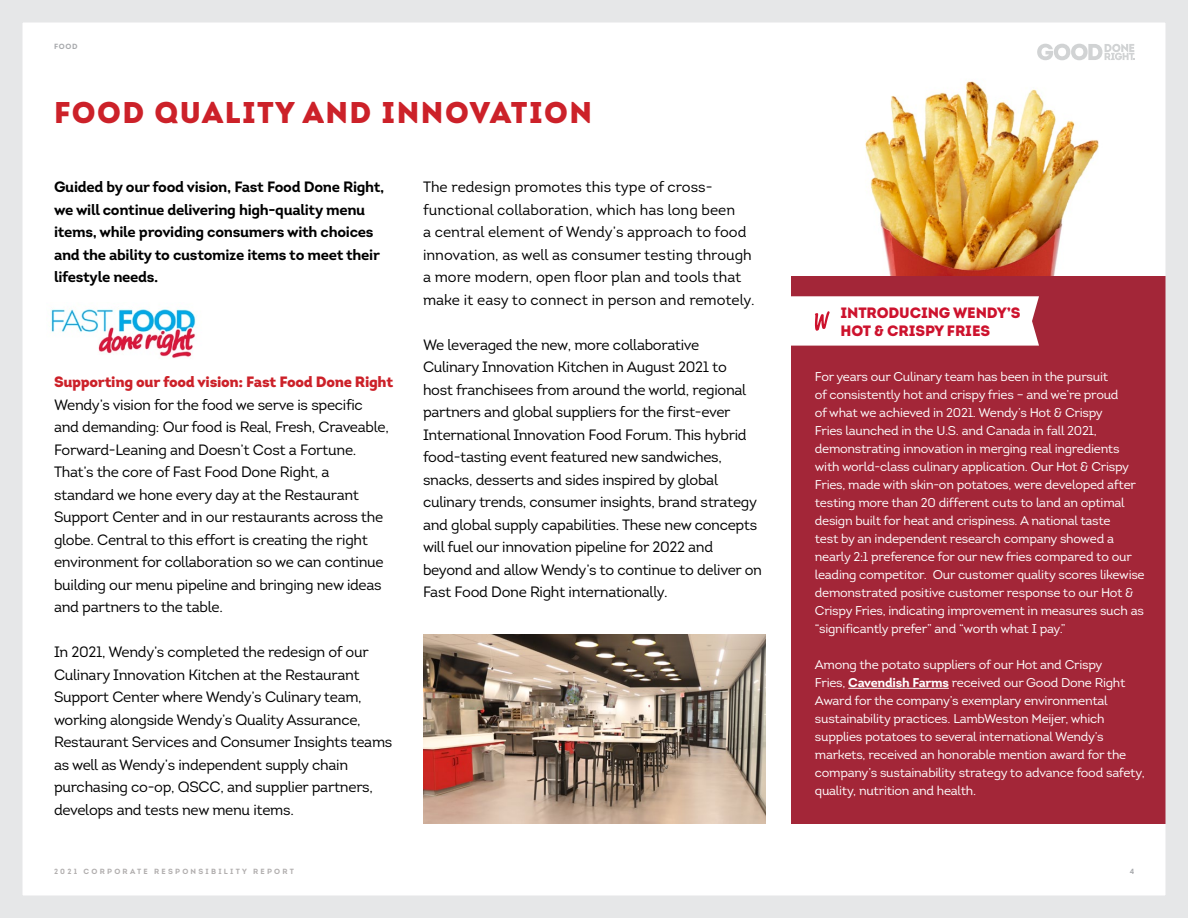
<style>
.page{position:relative;width:1188px;height:918px;background:#fff}
.page>*{position:absolute;margin:0;border:0;box-sizing:border-box;transform-origin:0 0}
.t1{font:900 30px "Intro";letter-spacing:.05em;color:#cc2129}
.t2{font:15px/22.5px "Intro";letter-spacing:-.02em;color:#000}
.t3{font:15px/22.5px "Intro";color:#000}
.t4{font:700 15px/22.5px "Intro";letter-spacing:-.02em;color:#000}
.t5{font:900 15px "Intro";letter-spacing:-.02em;color:#cc2129}
.t6{font:900 15px/18px "Intro";letter-spacing:-.01em;color:#cd122d}
.t7{font:12.75px/18px "Intro";letter-spacing:-.02em;color:#fff}
.t8{font:700 7.5px "Intro";letter-spacing:.3em;color:#b1aeae}
.t9{font:700 7.5px "Intro";color:#a7a9ac}
.s1{font-weight:700}
</style>
<div class="page">
<svg style="left:1037px;top:44px;width:97px;height:16px"></svg>
<img style="left:423px;top:635px;width:342px;height:189px">
<img style="left:791px;top:81px;width:308px;height:392px">
<div style="left:792px;top:446px;width:396px;height:378px;background:#a32638"></div>
<img style="left:51px;top:309px;width:145px;height:49px">
<div style="left:792px;top:276px;width:396px;height:176px;background:#a32638"></div>
<hr style="left:848px;top:688px;width:101px;height:1px;background:#fff">
<svg style="left:791px;top:296px;width:248px;height:50px;background:#fbf6f7"></svg>
<div style="left:0;top:0;width:1188px;height:918px;border:22px solid #e6e7e8"></div>
<p class="t9" style="left:54px;top:42px;width:25px">FOOD</p>
<h1 class="t1" style="left:54px;top:93px;width:539px">FOOD QUALITY AND INNOVATION</h1>
<p class="t4" style="left:54px;top:176px;width:332px">Guided by our food vision, Fast Food Done Right, we will continue delivering high-quality menu items, while providing consumers with choices and the ability to customize items to meet their lifestyle needs.</p>
<p class="t5" style="left:54px;top:372px;width:341px">Supporting our food vision: Fast Food Done Right</p>
<p class="t2" style="left:54px;top:393px;width:336px">Wendy’s vision for the food we serve is specific and demanding: Our food is Real, Fresh, Craveable, Forward-Leaning and Doesn’t Cost a Fortune.<br>That’s the core of Fast Food Done Right, a standard we hone every day at the Restaurant Support Center and in our restaurants across the globe. Central to this effort is creating the right environment for collaboration so we can continue building our menu pipeline and bringing new ideas and partners to the table.</p>
<p class="t2" style="left:54px;top:641px;width:340px">In 2021, Wendy’s completed the redesign of our Culinary Innovation Kitchen at the Restaurant Support Center where Wendy’s Culinary team, working alongside Wendy’s Quality Assurance, Restaurant Services and Consumer Insights teams as well as Wendy’s independent supply chain purchasing co-op, QSCC, and supplier partners, develops and tests new menu items.</p>
<p class="t3" style="left:423px;top:176px;width:333px">The redesign promotes this type of cross&shy;functional collaboration, which has long been<br>a central element of Wendy’s approach to food innovation, as well as consumer testing through a more modern, open floor plan and tools that make it easy to connect in person and remotely.</p>
<p class="t2" style="left:423px;top:333px;width:341px">We leveraged the new, more collaborative<br>Culinary Innovation Kitchen in August 2021 to<br>host franchisees from around the world, regional partners and global suppliers for the first-ever International Innovation Food Forum. This hybrid food-tasting event featured new sandwiches, snacks, desserts and sides inspired by global culinary trends, consumer insights, brand strategy and global supply capabilities. These new concepts will fuel our innovation pipeline for 2022 and beyond and allow Wendy’s to continue to deliver on Fast Food Done Right internationally.</p>
<p class="t6" style="left:841px;top:303px;width:181px">INTRODUCING WENDY’S<br>HOT &amp; CRISPY FRIES</p>
<p class="t7" style="left:815px;top:367px;width:331px">For years our Culinary team has been in the pursuit<br>of consistently hot and crispy fries – and we’re proud<br>of what we achieved in 2021. Wendy’s Hot &amp; Crispy<br>Fries launched in the U.S. and Canada in fall 2021, demonstrating innovation in merging real ingredients with world-class culinary application. Our Hot &amp; Crispy Fries, made with skin-on potatoes, were developed after testing more than 20 different cuts to land an optimal design built for heat and crispiness. A national taste<br>test by an independent research company showed a nearly 2:1 preference for our new fries compared to our leading competitor. Our customer quality scores likewise demonstrated positive customer response to our Hot &amp; Crispy Fries, indicating improvement in measures such as “significantly prefer” and “worth what I pay.”</p>
<p class="t7" style="left:815px;top:656px;width:331px">Among the potato suppliers of our Hot and Crispy<br>Fries, <span class="s1">Cavendish Farms</span> received our Good Done Right Award for the company’s exemplary environmental sustainability practices. LambWeston Meijer, which supplies potatoes to several international Wendy’s markets, received an honorable mention award for the company’s sustainability strategy to advance food safety, quality, nutrition and health.</p>
<p class="t8" style="left:54px;top:867px;width:241px">2021 CORPORATE RESPONSIBILITY REPORT</p>
<p class="t9" style="left:1130px;top:867px;width:6px">4</p>
</div>
